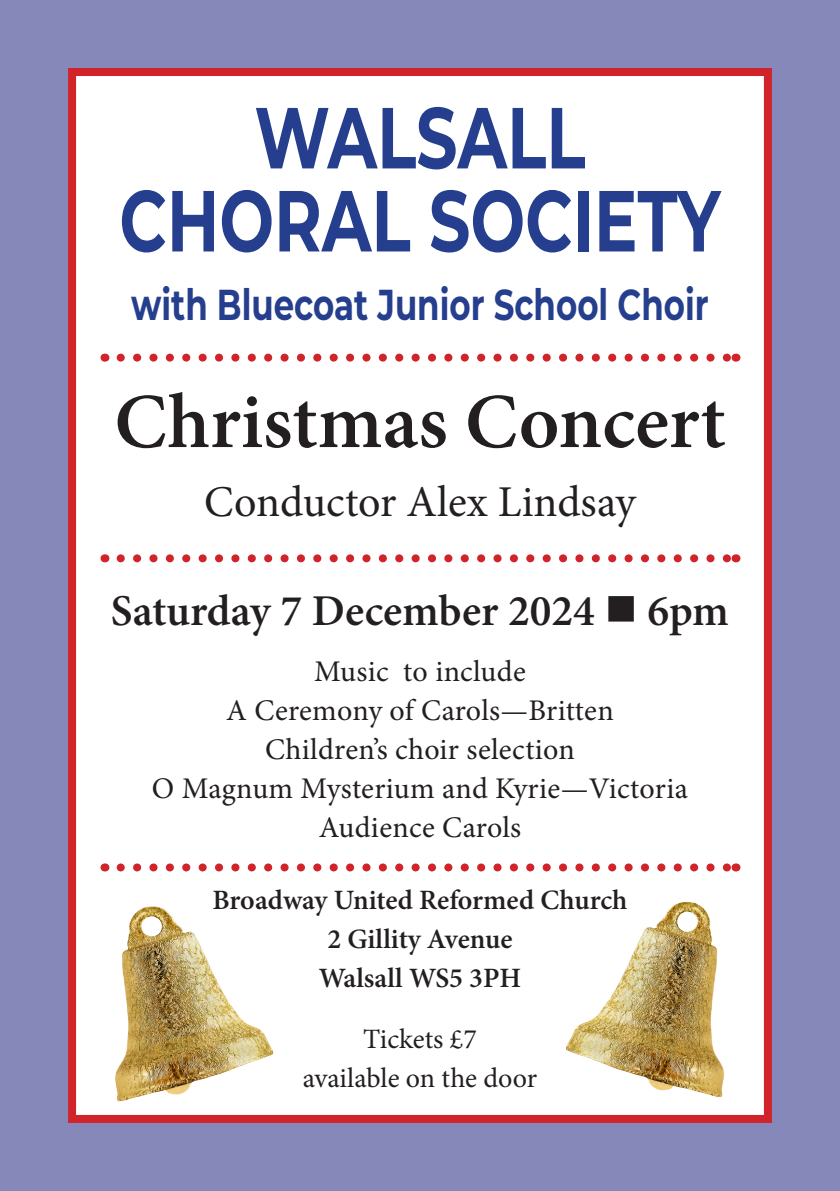
<style>
.page{position:relative;width:840px;height:1191px;background:#fff}
.page>*{position:absolute;margin:0;border:0;box-sizing:border-box;transform-origin:0 0}
.t1{font:700 86.4px/83px "Montserrat";color:#253f8e;text-align:center;scale:.75 1}
.t2{font:600 78px "Minion Pro";color:#231f20}
.t3{font:600 44px "Minion Pro";color:#231f20}
.t4{font:44px "Minion Pro";color:#231f20}
.t5{font:700 43.2px "Montserrat";color:#253f8e;scale:.75 1}
.t6{font:30px "Minion Pro";letter-spacing:.005em;color:#231f20}
.t7{font:600 28px "Minion Pro";color:#231f20}
.t8{font:28px "Minion Pro";color:#231f20}
</style>
<div class="page">
<div style="left:0;top:0;width:839px;height:1191px;background:#8688ba"></div>
<div style="left:72px;top:72px;width:695px;height:1047px;background:#fff"></div>
<div style="left:68px;top:68px;width:703px;height:1055px;border:8px solid #d1232a"></div>
<svg style="left:121px;top:554px;width:606px;height:8px"></svg>
<svg style="left:121px;top:863px;width:606px;height:8px"></svg>
<svg style="left:121px;top:353px;width:606px;height:8px"></svg>
<img style="left:565px;top:901px;width:159px;height:197px">
<img style="left:115px;top:906px;width:159px;height:196px">
<p class="t1" style="left:119px;top:94px;width:802px">WALSALL<br>CHORAL SOCIETY</p>
<p class="t5" style="left:131px;top:276px;width:771px">with Bluecoat Junior School Choir</p>
<p class="t2" style="left:114px;top:368px;width:612px">Christmas Concert</p>
<p class="t4" style="left:204px;top:473px;width:433px">Conductor Alex Lindsay</p>
<p class="t3" style="left:111px;top:580px;width:619px">Saturday 7 December 2024 ■ 6pm</p>
<p class="t6" style="left:314px;top:651px;width:213px">Music to include</p>
<p class="t6" style="left:226px;top:690px;width:389px">A Ceremony of Carols—Britten</p>
<p class="t6" style="left:265px;top:729px;width:311px">Children’s choir selection</p>
<p class="t6" style="left:152px;top:768px;width:537px">O Magnum Mysterium and Kyrie—Victoria</p>
<p class="t6" style="left:318px;top:807px;width:204px">Audience Carols</p>
<p class="t7" style="left:212px;top:881px;width:416px">Broadway United Reformed Church</p>
<p class="t7" style="left:327px;top:919px;width:187px">2 Gillity Avenue</p>
<p class="t7" style="left:318px;top:958px;width:204px">Walsall WS5 3PH</p>
<p class="t8" style="left:363px;top:1020px;width:115px">Tickets £7</p>
<p class="t8" style="left:302px;top:1059px;width:236px">available on the door</p>
</div>
